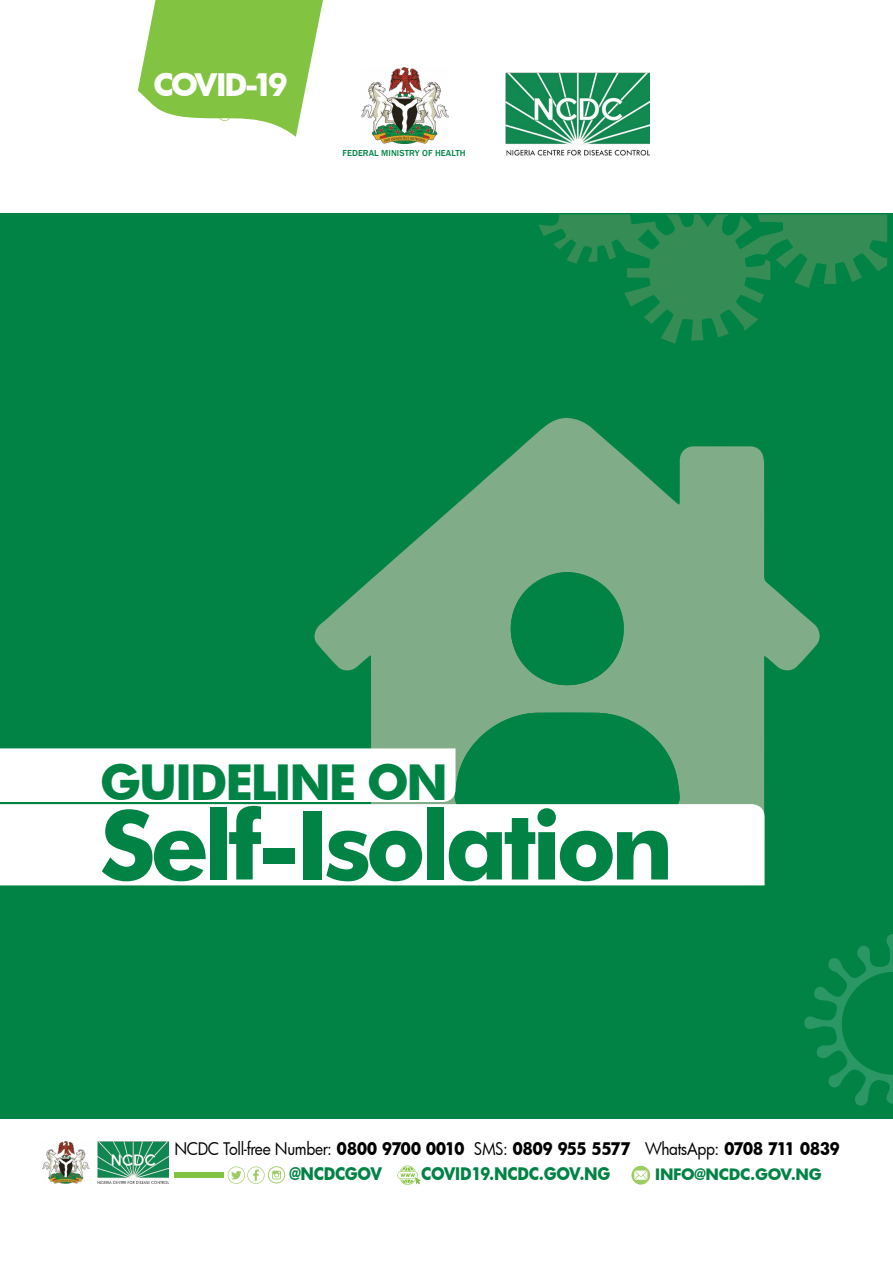
<style>
.page{position:relative;width:893px;height:1263px;background:#fff}
.page>*{position:absolute;margin:0;border:0;box-sizing:border-box;transform-origin:0 0}
.t1{font:700 96px "Futura BT";letter-spacing:-.055em;color:#008345}
.t2{font:700 49.5px "Futura BT";letter-spacing:-.055em;color:#008345}
.t3{font:700 30.3px "Futura";letter-spacing:-.085em;color:#fff}
.t4{font:700 16.95px/24.8px "Futura";letter-spacing:-.045em;color:#000;scale:.91 1}
.t5{font:700 16.95px "Futura";color:#008345;scale:.91 1}
.t6{font:700 15.3px "Futura";color:#008345}
.t7{font:500 9px "Franklin Gothic";letter-spacing:.01em;color:#008345}
.s1{font-weight:400}
.s2{color:#008345}
</style>
<div class="page">
<div style="left:0;top:213px;width:893px;height:906px;background:#008345"></div>
<svg style="left:539px;top:215px;width:348px;height:129px"></svg>
<svg style="left:804px;top:934px;width:89px;height:172px"></svg>
<svg style="left:138px;top:0;width:185px;height:137px"></svg>
<img style="left:505px;top:72px;width:144px;height:83px">
<img style="left:362px;top:67px;width:87px;height:77px">
<svg style="left:314px;top:418px;width:506px;height:386px;fill:#81ac88"></svg>
<div style="left:511px;top:572px;width:113px;height:113px;background:#008345;border-radius:50%"></div>
<div style="left:0;top:804px;width:765px;height:81px;background:#fff"></div>
<svg style="left:0;top:712px;width:680px;height:100px"></svg>
<img style="left:43px;top:1142px;width:126px;height:41px">
<div style="left:174px;top:1172px;width:50px;height:6px;background:#82c341"></div>
<svg style="left:397px;top:1165px;width:24px;height:20px"></svg>
<svg style="left:631px;top:1166px;width:19px;height:18px"></svg>
<svg style="left:228px;top:1166px;width:57px;height:18px"></svg>
<h3 class="t3" style="left:154px;top:64px;width:136px">COVID-19</h3>
<p class="t7" style="left:342px;top:147px;width:125px">FEDERAL MINISTRY OF HEALTH</p>
<h2 class="t2" style="left:100px;top:752px;width:350px">Guideline on</h2>
<h1 class="t1" style="left:100px;top:787px;width:575px">Self-Isolation</h1>
<p class="t4" style="left:289px;top:1136px;width:607px;text-indent:-115px"><span class="s1">NCDC Toll-free Number:</span> 0800 9700 0010 <span class="s1">SMS:</span> 0809 955 5577 <span class="s1">WhatsApp:</span> 0708 711 0839 <span class="s2">@NCDCGOV</span></p>
<p class="t5" style="left:421px;top:1161px;width:12px">COVID</p>
<p class="t5" style="left:471px;top:1161px;width:38px">19.NCDC</p>
<p class="t5" style="left:539px;top:1161px;width:80px">.GOV.NG</p>
<p class="t6" style="left:655px;top:1163px;width:63px">IN FO@NCDC</p>
<p class="t6" style="left:750px;top:1163px;width:73px">.GOV.NG</p>
</div>
